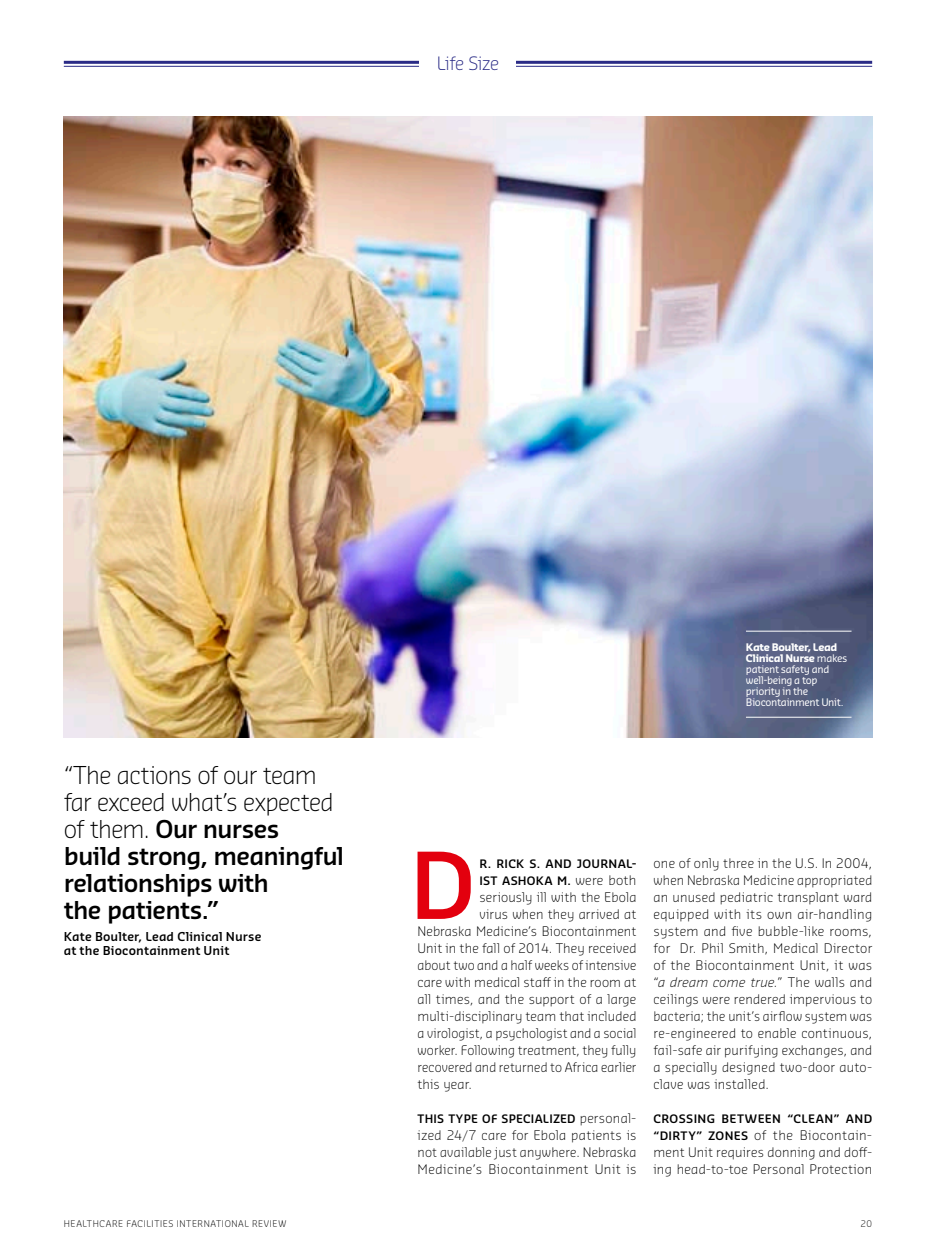
<style>
.page{position:relative;width:936px;height:1255px;background:#fff}
.page>*{position:absolute;margin:0;border:0;box-sizing:border-box;transform-origin:0 0}
.t1{font:600 89.55px "Sansa Pro";color:#e3000e}
.t2{font:600 24px/27px "Sansa Pro";letter-spacing:-.03em;color:#000}
.t3{font:300 18px "Sansa Pro";color:#2a2b86}
.t4{font:300 12.9px/17px "Sansa Pro";letter-spacing:.015em;color:#000;text-align:justify}
.t5{font:600 12px/13.5px "Sansa Pro";letter-spacing:.01em;color:#000}
.t6{font:600 11.4px/17px "Sansa Pro";letter-spacing:.025em;color:#000}
.t7{font:10.2px/11.1px "Sansa Pro";letter-spacing:-.035em;color:#fff}
.t8{font:300 9px "Sansa Pro";letter-spacing:.07em;color:#000}
.s1{font-weight:300}
.s2{font-weight:700}
.s3{font-weight:300;font-size:12.9px}
.s4{font-style:italic}
.s5{font-weight:600;font-size:11.4px}
</style>
<div class="page">
<hr style="left:64px;top:61px;width:808px;height:3px;background:#2a2b86">
<hr style="left:64px;top:66px;width:808px;height:1px;background:#2a2b86">
<div style="left:420px;top:55px;width:96px;height:15px;background:#fff"></div>
<img style="left:64px;top:117px;width:808px;height:620px">
<hr style="left:746px;top:630px;width:105px;height:1px;background:#fff">
<hr style="left:746px;top:716px;width:105px;height:1px;background:#fff">
<h3 class="t3" style="left:437px;top:51px;width:64px">Life Size</h3>
<h2 class="t2" style="left:64px;top:760px;width:282px"><span class="s1">“The actions of our team far exceed what’s expected of them.</span> Our nurses<br>build strong, meaningful relationships with<br>the patients.”</h2>
<p class="t5" style="left:64px;top:929px;width:199px">Kate Boulter, Lead Clinical N urse at the Biocontainment Unit</p>
<p class="t7" style="left:746px;top:641px;width:103px"><span class="s2">Kate Boulter, Lead<br>Clinical Nurse</span> makes patient safety and well-being a top priority in the<br>Biocontainment U nit.</p>
<h1 class="t1" style="left:409px;top:826px;width:55px">D</h1>
<p class="t6" style="left:479px;top:854px;width:158px">r. Rick S. and journal&shy;ist Ashoka M . <span class="s3">were both</span></p>
<p class="t4" style="left:479px;top:888px;width:158px">seriously ill with the Ebola</p>
<p class="t4" style="left:479px;top:905px;width:158px">virus when they arrived at</p>
<p class="t4" style="left:417px;top:922px;width:220px">Nebraska Medicine’s Biocontainment</p>
<p class="t4" style="left:417px;top:939px;width:220px">Unit in the fall of 2014. They received</p>
<p class="t4" style="left:417px;top:956px;width:220px">about two and a half weeks of intensive</p>
<p class="t4" style="left:417px;top:973px;width:220px">care with medical staff in the room at</p>
<p class="t4" style="left:417px;top:990px;width:220px">all times, and the support of a large</p>
<p class="t4" style="left:417px;top:1007px;width:220px">multi-disciplinary team that included</p>
<p class="t4" style="left:417px;top:1024px;width:220px">a virologist, a psychologist and a social</p>
<p class="t4" style="left:417px;top:1041px;width:220px">worker. Following treatment, they fully</p>
<p class="t4" style="left:417px;top:1058px;width:220px">recovered and returned to Africa earlier</p>
<p class="t4" style="left:417px;top:1075px;width:56px">this year.</p>
<p class="t6" style="left:417px;top:1109px;width:220px">This type of specialized <span class="s3">personal-</span></p>
<p class="t4" style="left:417px;top:1126px;width:220px">ized 24/7 care for Ebola patients is not available just anywhere. Nebraska Medicine’s Biocontainment Unit is</p>
<p class="t4" style="left:653px;top:854px;width:220px">one of only three in the U.S. I n 2004, when Nebraska Medicine appropriated an unused pediatric transplant ward equipped with its own air-handling system and five bubble-like rooms, for D r. Phil Smith, Medical Director of the Biocontainment Unit, it was “<span class="s4">a dream come true.</span>” T he walls and ceilings were rendered impervious to bacteria; the unit’s airflow system was re-engineered to enable continuous, fail-safe air purifying exchanges, and a specially designed two-door auto&shy;clave was installed.</p>
<p class="t6" style="left:653px;top:1109px;width:220px">Crossing between “clean” and</p>
<p class="t4" style="left:653px;top:1126px;width:220px"><span class="s5">“dirty” zones</span> of the Biocontain&shy;ment Unit requires donning and doff&shy;ing head-to-toe Personal Protection</p>
<p class="t8" style="left:64px;top:1217px;width:93px">H ealthcare FACI LITIES</p>
<p class="t8" style="left:177px;top:1217px;width:110px">International review</p>
<p class="t8" style="left:860px;top:1217px;width:13px">20</p>
</div>
